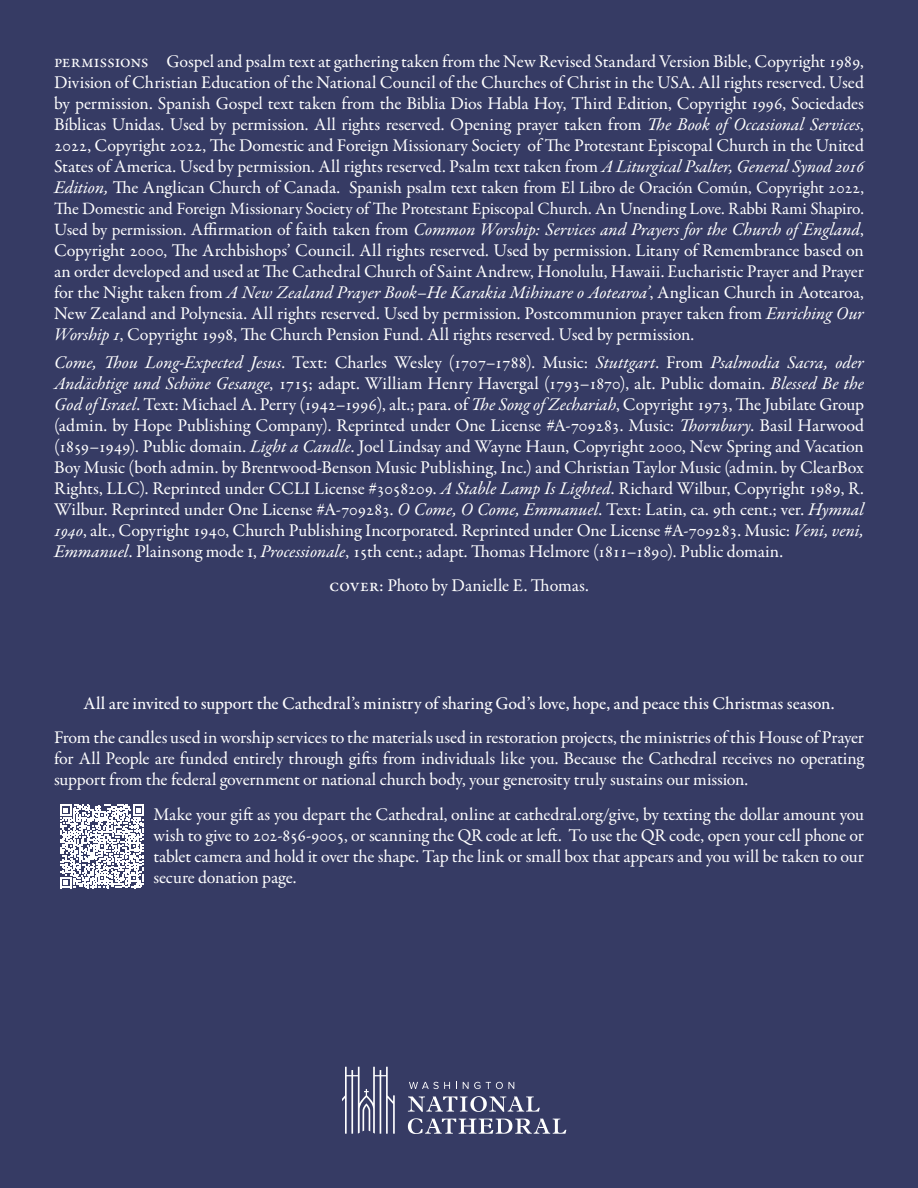
<style>
.page{position:relative;width:918px;height:1188px;background:#363b64}
.page>*{position:absolute;margin:0;border:0;box-sizing:border-box;transform-origin:0 0}
.t1{font:18px/21px "Garamond Premr Pro";letter-spacing:-.005em;color:#fff;text-align:justify}
.t2{font:500 18px "Garamond Premr Pro";letter-spacing:.01em;color:#fff}
.t3{font:17.4px "Garamond Premr Pro";letter-spacing:-.005em;color:#fff}
.s1{font-style:italic}
.s2{font-size:17.4px}
.s3{font-weight:500}
</style>
<div class="page">
<svg style="left:408px;top:1096px;width:132px;height:16px;background:#6f7390"></svg>
<svg style="left:408px;top:1118px;width:158px;height:16px"></svg>
<svg style="left:409px;top:1082px;width:41px;height:7px"></svg>
<svg style="left:463px;top:1082px;width:51px;height:7px"></svg>
<svg style="left:343px;top:1067px;width:52px;height:67px;background:#6a6d8c"></svg>
<svg style="left:60px;top:805px;width:84px;height:83px"></svg>
<p class="t1" style="left:54px;top:51px;width:812px">permissions Gospel and psalm text at gathering taken from the New Revised Standard Version Bible, Copyright 1989, Division of Christian Education of the National Council of the Churches of Christ in the USA. All rights reserved. Used by permission. Spanish Gospel text taken from the Biblia Dios Habla Hoy, Third Edition, Copyright 1996, Sociedades Bíblicas Unidas. Used by permission. All rights reserved. Opening prayer taken from <span class="s1">The Book of Occasional Services</span>, 2022, Copyright 2022, The Domestic and Foreign Missionary Society of The Protestant Episcopal Church in the United States of America. Used by permission. All rights reserved. Psalm text taken from <span class="s1">A Liturgical Psalter, General Synod 2016<br>Edition,</span> The Anglican Church of Canada. Spanish psalm text taken from <span class="s2">El Libro de Oración Común, Copyright 2022,</span></p>
<p class="t3" style="left:54px;top:198px;width:811px">The Domestic and Foreign Missionary Society of The Protestant Episcopal Church. An Unending Love. Rabbi Rami Shapiro.</p>
<p class="t1" style="left:54px;top:219px;width:812px"><span class="s2">Used by permission.</span> Affirmation of faith taken from <span class="s1">Common Worship: Services and Prayers for the Church of England</span>, Copyright 2000, The Archbishops’ Council. All rights reserved. Used by permission. Litany of Remembrance based on an order developed and used at The Cathedral Church of Saint Andrew, Honolulu, Hawaii. Eucharistic Prayer and Prayer for the Night taken from <span class="s1">A New Zealand Prayer Book–He Karakia Mihinare o Aotearoa’</span>, Anglican Church in Aotearoa, New Zealand and Polynesia. All rights reserved. Used by permission. Postcommunion prayer taken from <span class="s1">Enriching Our Worship 1</span>, Copyright 1998, The Church Pension Fund. All rights reserved. Used by permission.</p>
<p class="t1" style="left:54px;top:352px;width:812px"><span class="s1">Come, Thou Long-Expected Jesus</span>. Text: Charles Wesley (1707–1788). Music: <span class="s1">Stuttgart</span>. From <span class="s1">Psalmodia Sacra, oder Andächtige und Schöne Gesange</span>, 1715; adapt. William Henry Havergal (1793–1870), alt. Public domain. <span class="s1">Blessed Be the God of Israel</span>. Text: Michael A. Perry (1942–1996), alt.; para. of <span class="s1">The Song of Zechariah</span>, Copyright 1973, The Jubilate Group (admin. by Hope Publishing Company). Reprinted under One License #A-709283. Music: <span class="s1">Thornbury</span>. Basil Harwood (1859–1949). Public domain. <span class="s1">Light a Candle</span>. Joel Lindsay and Wayne Haun, Copyright 2000, New Spring and Vacation Boy Music (both admin. by Brentwood-Benson Music Publishing, Inc.) and Christian Taylor Music (admin. by ClearBox Rights, LLC). Reprinted under CCLI License #3058209. <span class="s1">A Stable Lamp Is Lighted</span>. Richard Wilbur, Copyright 1989, R.<br>Wilbur. Reprinted under One License #A-709283. <span class="s1">O Come, O Come, Emmanuel</span>. Text: Latin, ca. 9th cent.; ver. <span class="s1">Hymnal 1940</span>, alt., Copyright 1940, Church Publishing Incorporated. Reprinted under One License #A-709283. Music: <span class="s1">Veni, veni, Emmanuel</span>. Plainsong mode I, <span class="s1">Processionale</span>, 15th cent.; adapt. Thomas Helmore (1811–1890). Public domain.</p>
<p class="t1" style="left:329px;top:576px;width:261px"><span class="s3">cover:</span> Photo by Danielle E. Thomas.</p>
<p class="t2" style="left:83px;top:692px;width:753px">All are invited to support the Cathedral’s ministry of sharing God’s love, hope, and peace this Christmas season.</p>
<p class="t1" style="left:54px;top:727px;width:812px">From the candles used in worship services to the materials used in restoration projects, the ministries of this House of Prayer for All People are funded entirely through gifts from individuals like you. Because the Cathedral receives no operating support from the federal government or national church body, your generosity truly sustains our mission.</p>
<p class="t1" style="left:153px;top:804px;width:712px">Make your gift as you depart the Cathedral, online at cathedral.org/give, by texting the dollar amount you wish to give to 202-856-9005, or scanning the QR code at left. To use the QR code, open your cell phone or tablet camera and hold it over the shape. Tap the link or small box that appears and you will be taken to our secure donation page.</p>
</div>
